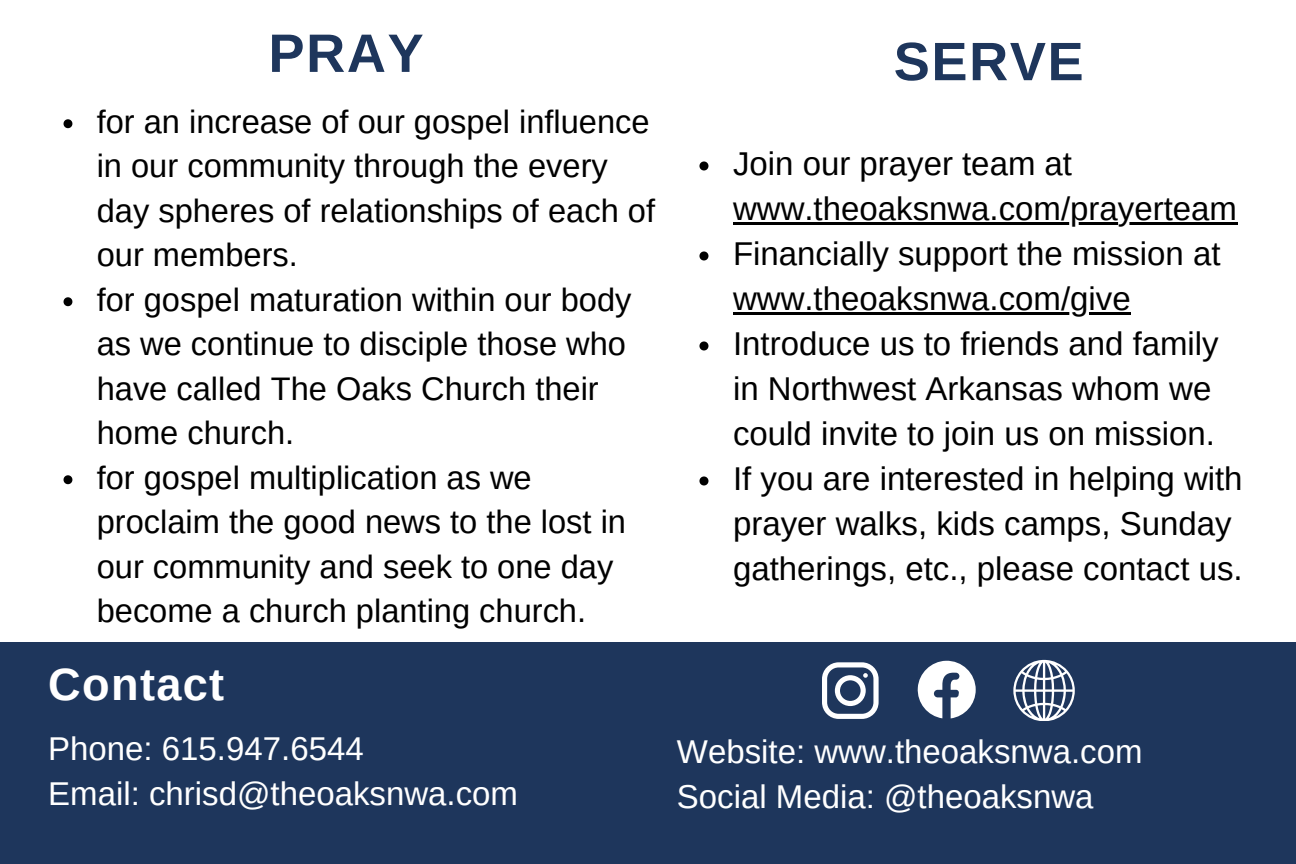
<style>
.page{position:relative;width:1296px;height:864px;background:#fff}
.page>*{position:absolute;margin:0;border:0;box-sizing:border-box;transform-origin:0 0}
.t1{font:700 54px "Arimo";letter-spacing:.03em;color:#1e365c}
.t2{font:700 45px "Arimo";letter-spacing:.03em;color:#fff}
.t3{font:33px/45px "Arimo";color:#000}
.t4{font:33px/45px "Arimo";color:#fff}
.t5{font:32.7px/44.4px "Arimo";color:#000}
</style>
<div class="page">
<div style="left:0;top:642px;width:1296px;height:222px;background:#1e365c"></div>
<svg style="left:822px;top:662px;width:56px;height:57px"></svg>
<svg style="left:917px;top:660px;width:58px;height:58px"></svg>
<svg style="left:1013px;top:660px;width:61px;height:61px"></svg>
<svg style="left:64px;top:119px;width:8px;height:9px"></svg>
<svg style="left:64px;top:297px;width:8px;height:9px"></svg>
<svg style="left:64px;top:475px;width:8px;height:9px"></svg>
<svg style="left:699px;top:161px;width:9px;height:9px"></svg>
<hr style="left:733px;top:222px;width:504px;height:2px;background:#000">
<svg style="left:699px;top:251px;width:9px;height:9px"></svg>
<hr style="left:733px;top:312px;width:398px;height:2px;background:#000">
<svg style="left:699px;top:341px;width:9px;height:9px"></svg>
<svg style="left:699px;top:476px;width:9px;height:9px"></svg>
<h1 class="t1" style="left:268px;top:23px;width:157px">PRAY</h1>
<p class="t5" style="left:97px;top:99px;width:560px">for an increase of our gospel influence in our community through the every day spheres of relationships of each of our members.</p>
<p class="t5" style="left:97px;top:277px;width:536px">for gospel maturation within our body as we continue to disciple those who have called The Oaks Church their home church.</p>
<p class="t5" style="left:97px;top:455px;width:531px">for gospel multiplication as we proclaim the good news to the lost in our community and seek to one day become a church planting church.</p>
<h2 class="t1" style="left:894px;top:31px;width:191px">SERVE</h2>
<p class="t3" style="left:733px;top:141px;width:341px">Join our prayer team at</p>
<p class="t3" style="left:733px;top:186px;width:506px">www.theoaksnwa.com/prayerteam<br>Financially support the mission at</p>
<p class="t3" style="left:733px;top:276px;width:487px">www.theoaksnwa.com/give<br>Introduce us to friends and family</p>
<p class="t3" style="left:733px;top:366px;width:511px">in Northwest Arkansas whom we could invite to join us on mission.<br>If you are interested in helping with</p>
<p class="t3" style="left:733px;top:501px;width:511px">prayer walks, kids camps, Sunday gatherings, etc., please contact us.</p>
<h3 class="t2" style="left:48px;top:660px;width:178px">Contact</h3>
<p class="t4" style="left:48px;top:726px;width:471px">Phone: 615.947.6544<br>Email: chrisd@theoaksnwa.com</p>
<p class="t4" style="left:677px;top:729px;width:467px">Website: www.theoaksnwa.com<br>Social Media: @theoaksnwa</p>
</div>
